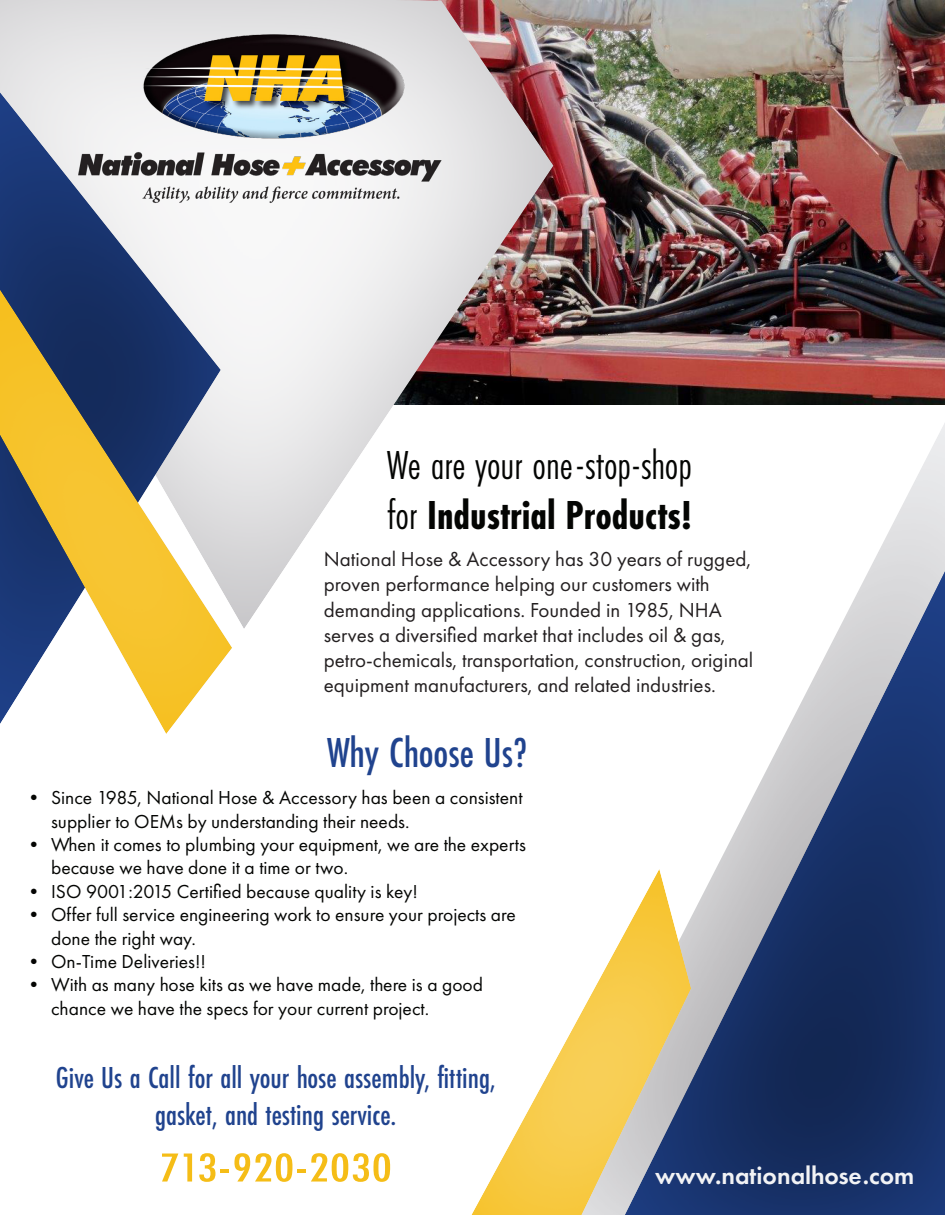
<style>
.page{position:relative;width:945px;height:1215px;background:#fff}
.page>*{position:absolute;margin:0;border:0;box-sizing:border-box;transform-origin:0 0}
.t1{font:500 43.5px "Futura PT Cond";color:#20438e}
.t2{font:42px "Futura PT Cond";color:#040503}
.t3{font:700 42px "Futura PT Cond";color:#040503}
.t4{font:500 42px "Futura PT Cond";color:#f5bd17;scale:1.31 1}
.t5{font:500 31.5px/37.8px "Futura PT Cond";color:#20438e;text-align:center}
.t6{font:600 25.5px "Futura PT";color:#f2f3f5}
.t7{font:21px/25.2px "Futura PT";color:#231f20}
.t8{font:19.5px/23.4px "Futura PT";color:#040503}
.s1{font-weight:400}
</style>
<div class="page">
<img style="left:554px;top:0;width:391px;height:404px">
<div style="left:0;top:0;width:554px;height:630px;background:#fff;opacity:.9"></div>
<img style="left:68px;top:29px;width:397px;height:178px">
<svg style="left:0;top:84px;width:222px;height:189px"></svg>
<svg style="left:0;top:273px;width:253px;height:461px"></svg>
<div style="left:536px;top:422px;width:409px;height:793px;background:#231f20;opacity:.38"></div>
<div style="left:623px;top:570px;width:322px;height:645px;background:#231f20;opacity:.56"></div>
<svg style="left:471px;top:866px;width:274px;height:349px"></svg>
<p class="t2" style="left:387px;top:441px;width:306px">We are your one-stop-shop</p>
<p class="t3" style="left:387px;top:491px;width:307px"><span class="s1">for</span> Industrial Products!</p>
<p class="t7" style="left:324px;top:547px;width:431px">National Hose &amp; Accessory has 30 years of rugged, proven performance helping our customers with demanding applications. Founded in 1985, NHA serves a diversified market that includes oil &amp; gas, petro-chemicals, transportation, construction, original equipment manufacturers, and related industries.</p>
<p class="t1" style="left:327px;top:727px;width:202px">Why Choose Us?</p>
<p class="t8" style="left:51px;top:786px;width:473px;text-indent:-27px">• Since 1985, National Hose &amp; Accessory has been a consistent supplier to OEMs by understanding their needs.</p>
<p class="t8" style="left:51px;top:833px;width:476px;text-indent:-27px">• When it comes to plumbing your equipment, we are the experts because we have done it a time or two.</p>
<p class="t8" style="left:24px;top:880px;width:395px">• ISO 9001:2015 Certified because quality is key!</p>
<p class="t8" style="left:51px;top:903px;width:466px;text-indent:-27px">• Offer full service engineering work to ensure your projects are done the right way.</p>
<p class="t8" style="left:24px;top:950px;width:183px">• On-Time Deliveries!!</p>
<p class="t8" style="left:51px;top:973px;width:434px;text-indent:-27px">• With as many hose kits as we have made, there is a good chance we have the specs for your current project.</p>
<p class="t5" style="left:56px;top:1058px;width:441px">Give Us a Call for all your hose assembly, fitting, gasket, and testing service.</p>
<p class="t4" style="left:159px;top:1143px;width:179px">713-920-2030</p>
<p class="t6" style="left:655px;top:1160px;width:261px">www.nationalhose.com</p>
</div>
